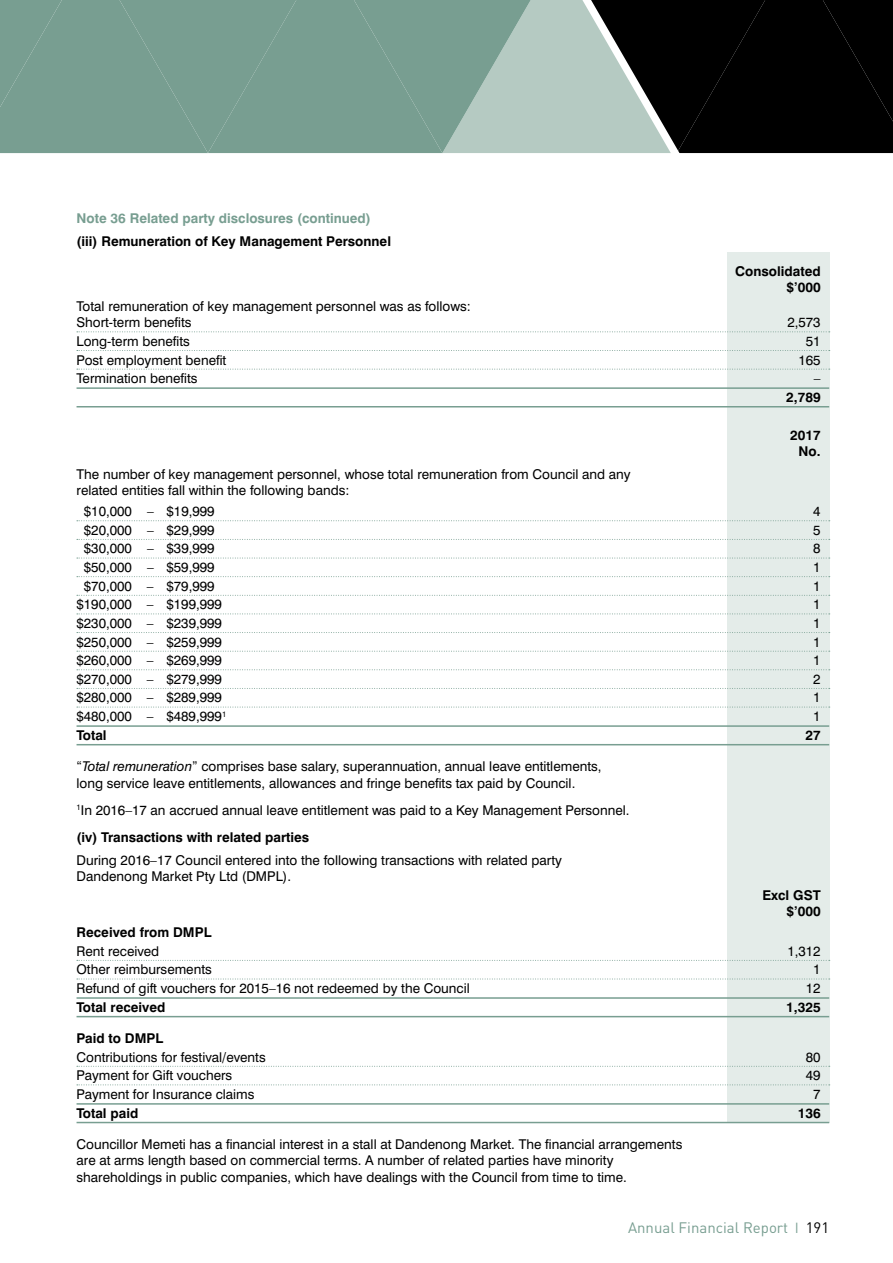
<style>
.page{position:relative;width:893px;height:1263px;background:#fff}
.page>*{position:absolute;margin:0;border:0;box-sizing:border-box;transform-origin:0 0}
.t1{font:15px "DIN";color:#789e91}
.t2{font:13.5px/16.5px "Swiss 721 BT";color:#000}
.t3{font:700 13.5px/16.5px "Swiss 721 BT";color:#000;text-align:right}
.t4{font:700 13.5px "Swiss 721 BT";color:#789e91}
.s1{font-style:italic}
.s2{font-weight:700}
.s3{color:#000}
</style>
<div class="page">
<svg style="left:0;top:0;width:893px;height:154px;background:#617970"></svg>
<div style="left:727px;top:252px;width:102px;height:871px;background:#e4ece9"></div>
<svg style="left:77px;top:331px;width:753px;height:1px"></svg>
<svg style="left:77px;top:350px;width:753px;height:1px"></svg>
<svg style="left:77px;top:369px;width:753px;height:1px"></svg>
<hr style="left:77px;top:387px;width:752px;height:2px;background:#789e91">
<hr style="left:77px;top:406px;width:752px;height:1px;background:#789e91">
<svg style="left:77px;top:520px;width:753px;height:1px"></svg>
<svg style="left:77px;top:539px;width:753px;height:1px"></svg>
<svg style="left:77px;top:558px;width:753px;height:1px"></svg>
<svg style="left:77px;top:576px;width:753px;height:1px"></svg>
<svg style="left:77px;top:595px;width:753px;height:1px"></svg>
<svg style="left:77px;top:613px;width:753px;height:1px"></svg>
<svg style="left:77px;top:632px;width:753px;height:1px"></svg>
<svg style="left:77px;top:651px;width:753px;height:1px"></svg>
<svg style="left:77px;top:669px;width:753px;height:1px"></svg>
<svg style="left:77px;top:688px;width:753px;height:1px"></svg>
<svg style="left:77px;top:707px;width:753px;height:1px"></svg>
<hr style="left:77px;top:725px;width:752px;height:2px;background:#789e91">
<hr style="left:77px;top:744px;width:752px;height:1px;background:#789e91">
<svg style="left:77px;top:960px;width:753px;height:1px"></svg>
<svg style="left:77px;top:979px;width:753px;height:1px"></svg>
<hr style="left:77px;top:997px;width:752px;height:2px;background:#789e91">
<hr style="left:77px;top:1016px;width:752px;height:1px;background:#789e91">
<svg style="left:77px;top:1066px;width:753px;height:1px"></svg>
<svg style="left:77px;top:1084px;width:753px;height:1px"></svg>
<hr style="left:77px;top:1103px;width:752px;height:2px;background:#789e91">
<hr style="left:77px;top:1122px;width:752px;height:1px;background:#789e91">
<p class="t4" style="left:77px;top:210px;width:296px">Note 36 Related party disclosures (continued)</p>
<p class="t3" style="left:77px;top:233px;width:316px">(iii) Remuneration of Key Management Personnel</p>
<p class="t2" style="left:77px;top:298px;width:396px">Total remuneration of key management personnel was as follows:<br>Short-term benefits</p>
<p class="t3" style="left:735px;top:262px;width:87px">Consolidated $’000</p>
<p class="t2" style="left:787px;top:314px;width:35px">2,573</p>
<p class="t2" style="left:77px;top:333px;width:115px">Long-term benefits</p>
<p class="t2" style="left:806px;top:333px;width:16px">51</p>
<p class="t2" style="left:77px;top:351px;width:151px">Post employment benefit</p>
<p class="t2" style="left:798px;top:351px;width:24px">165</p>
<p class="t2" style="left:77px;top:370px;width:123px">Termination benefits</p>
<p class="t2" style="left:814px;top:370px;width:8px">–</p>
<p class="t3" style="left:786px;top:389px;width:36px">2,789</p>
<p class="t3" style="left:790px;top:426px;width:32px">2017<br>No.</p>
<p class="t2" style="left:77px;top:466px;width:556px">The number of key management personnel, whose total remuneration from Council and any related entities fall within the following bands:</p>
<p class="t2" style="left:84px;top:503px;width:132px">$10,000 – $19,999</p>
<p class="t2" style="left:813px;top:503px;width:9px">4</p>
<p class="t2" style="left:84px;top:522px;width:132px">$20,000 – $29,999</p>
<p class="t2" style="left:813px;top:522px;width:9px">5</p>
<p class="t2" style="left:84px;top:540px;width:132px">$30,000 – $39,999</p>
<p class="t2" style="left:813px;top:540px;width:9px">8</p>
<p class="t2" style="left:84px;top:559px;width:132px">$50,000 – $59,999</p>
<p class="t2" style="left:813px;top:559px;width:9px">1</p>
<p class="t2" style="left:84px;top:577px;width:132px">$70,000 – $79,999</p>
<p class="t2" style="left:813px;top:577px;width:9px">1</p>
<p class="t2" style="left:76px;top:596px;width:147px">$190,000 – $199,999</p>
<p class="t2" style="left:813px;top:596px;width:9px">1</p>
<p class="t2" style="left:76px;top:615px;width:147px">$230,000 – $239,999</p>
<p class="t2" style="left:813px;top:615px;width:9px">1</p>
<p class="t2" style="left:76px;top:633px;width:147px">$250,000 – $259,999</p>
<p class="t2" style="left:813px;top:633px;width:9px">1</p>
<p class="t2" style="left:76px;top:652px;width:147px">$260,000 – $269,999</p>
<p class="t2" style="left:813px;top:652px;width:9px">1</p>
<p class="t2" style="left:76px;top:671px;width:147px">$270,000 – $279,999</p>
<p class="t2" style="left:813px;top:671px;width:9px">2</p>
<p class="t2" style="left:76px;top:689px;width:147px">$280,000 – $289,999</p>
<p class="t2" style="left:813px;top:689px;width:9px">1</p>
<p class="t2" style="left:76px;top:708px;width:152px">$480,000 – $489,999<sup>1</sup></p>
<p class="t2" style="left:813px;top:708px;width:9px">1</p>
<p class="t3" style="left:77px;top:726px;width:32px">Total</p>
<p class="t3" style="left:805px;top:726px;width:17px">27</p>
<p class="t2" style="left:77px;top:758px;width:527px">“<span class="s1">Total remuneration</span>” comprises base salary, superannuation, annual leave entitlements, long service leave entitlements, allowances and fringe benefits tax paid by Council.</p>
<p class="t2" style="left:77px;top:796px;width:555px;line-height:27.2px"><sup>1</sup>In 2016–17 an accrued annual leave entitlement was paid to a Key Management Personnel. <span class="s2">(iv) Transactions with related parties</span></p>
<p class="t2" style="left:77px;top:851px;width:487px">During 2016–17 Council entered into the following transactions with related party<br>Dandenong Market Pty Ltd (DMPL).</p>
<p class="t3" style="left:762px;top:887px;width:60px">Excl GST $’000</p>
<p class="t3" style="left:77px;top:924px;width:136px">Received from DMPL</p>
<p class="t2" style="left:77px;top:942px;width:84px">Rent received</p>
<p class="t2" style="left:787px;top:942px;width:35px">1,312</p>
<p class="t2" style="left:77px;top:961px;width:137px">Other reimbursements</p>
<p class="t2" style="left:813px;top:961px;width:9px">1</p>
<p class="t2" style="left:77px;top:980px;width:395px">Refund of gift vouchers for 2015–16 not redeemed by the Council</p>
<p class="t2" style="left:806px;top:980px;width:16px">12</p>
<p class="t3" style="left:77px;top:998px;width:90px">Total received</p>
<p class="t3" style="left:786px;top:998px;width:36px">1,325</p>
<p class="t3" style="left:77px;top:1030px;width:88px">Paid to DMPL</p>
<p class="t2" style="left:77px;top:1048px;width:191px">Contributions for festival/events</p>
<p class="t2" style="left:806px;top:1048px;width:16px">80</p>
<p class="t2" style="left:77px;top:1067px;width:157px">Payment for Gift vouchers</p>
<p class="t2" style="left:806px;top:1067px;width:16px">49</p>
<p class="t2" style="left:77px;top:1086px;width:179px">Payment for Insurance claims</p>
<p class="t2" style="left:813px;top:1086px;width:9px">7</p>
<p class="t3" style="left:77px;top:1104px;width:63px">Total paid</p>
<p class="t3" style="left:798px;top:1104px;width:24px">136</p>
<p class="t2" style="left:77px;top:1136px;width:607px">Councillor Memeti has a financial interest in a stall at Dandenong Market. The financial arrangements are at arms length based on commercial terms. A number of related parties have minority shareholdings in public companies, which have dealings with the Council from time to time.</p>
<p class="t1" style="left:628px;top:1218px;width:203px">Annual Financial Report ❘ <span class="s3">191</span></p>
</div>
